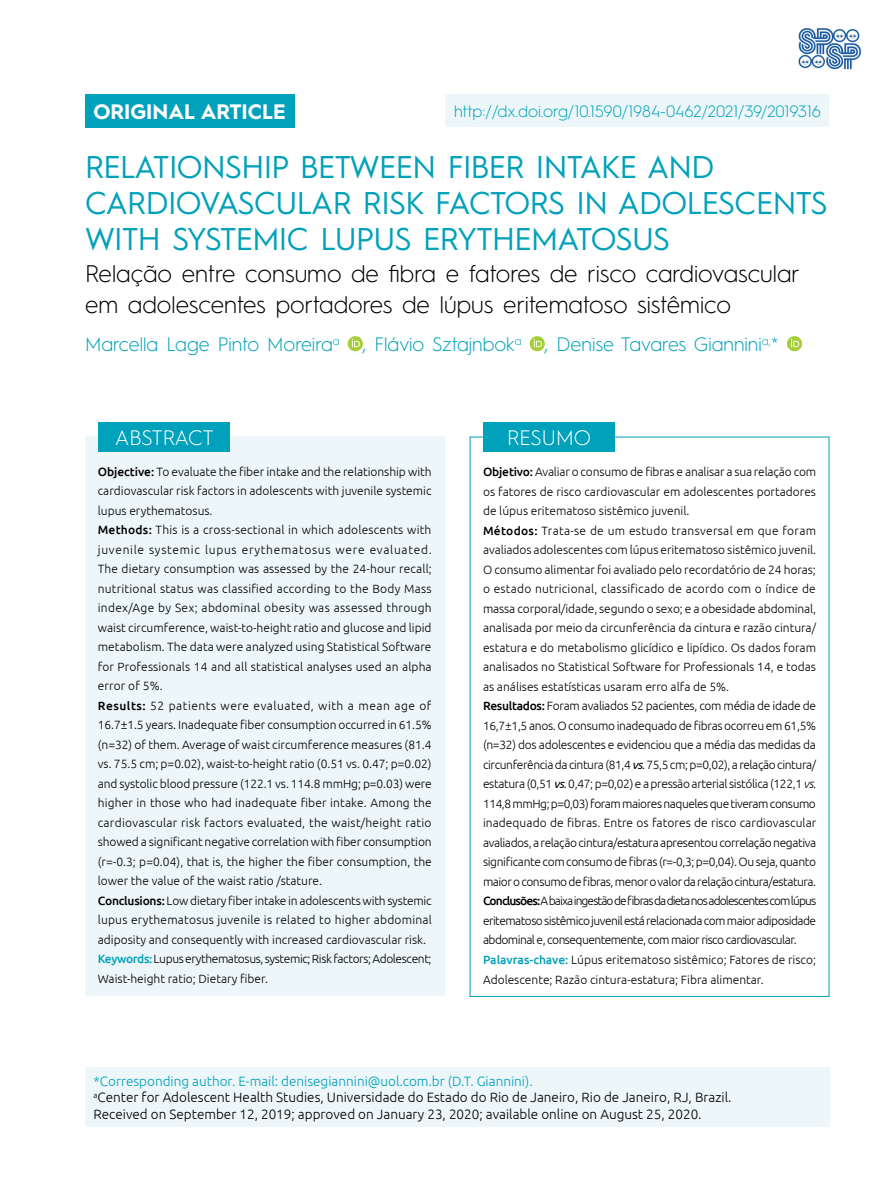
<style>
.page{position:relative;width:893px;height:1191px;background:#fff}
.page>*{position:absolute;margin:0;border:0;box-sizing:border-box;transform-origin:0 0}
.t1{font:31.5px/36px "Hurme Geometric Sans 1";letter-spacing:-.02em;color:#00a1ba}
.t2{font:300 24px/31.5px "Hurme Geometric Sans 1";color:#000}
.t3{font:700 21px "Hurme Geometric Sans 1";color:#fff}
.t4{font:300 21px "Hurme Geometric Sans 1";letter-spacing:-.005em;color:#fff}
.t5{font:300 19.5px "Hurme Geometric Sans 1";color:#00a1ba}
.t6{font:300 16.5px "Hurme Geometric Sans 1";color:#00a1ba}
.t7{font:300 13.5px/16.2px "Ubuntu";color:#000}
.t8{font:300 12px/19.5px "Ubuntu";color:#000}
.s1{font-weight:500}
.s2{font-weight:500;color:#00a1ba}
.s3{font-weight:400;font-style:italic}
.s4{font-style:italic}
.s5{color:#00a1ba}
</style>
<div class="page">
<div style="left:85px;top:436px;width:359px;height:559px;background:#edf6f9"></div>
<div style="left:98px;top:422px;width:132px;height:29px;background:#00a1ba"></div>
<div style="left:483px;top:422px;width:132px;height:29px;background:#00a1ba"></div>
<div style="left:85px;top:1067px;width:744px;height:60px;background:#edf6f9"></div>
<svg style="left:348px;top:336px;width:15px;height:15px"></svg>
<svg style="left:352px;top:339px;width:8px;height:8px"></svg>
<svg style="left:530px;top:336px;width:15px;height:15px"></svg>
<svg style="left:534px;top:339px;width:8px;height:8px"></svg>
<div style="left:787px;top:336px;width:15px;height:15px;background:#a6ce39;border-radius:50%"></div>
<svg style="left:791px;top:339px;width:8px;height:8px"></svg>
<div style="left:85px;top:94px;width:209px;height:33px;background:#00a1ba"></div>
<div style="left:446px;top:94px;width:383px;height:32px;background:#edf6f9"></div>
<img style="left:798px;top:27px;width:64px;height:43px">
<h3 class="t3" style="left:93px;top:97px;width:194px">ORIGINAL ARTICLE</h3>
<h3 class="t6" style="left:454px;top:100px;width:368px">http://dx.doi.org/10.1590/1984-0462/2021/39/2019316</h3>
<h1 class="t1" style="left:85px;top:147px;width:744px">RELATIONSHIP BETWEEN FIBER INTAKE AND<br>CARDIOVASCULAR RISK FACTORS IN ADOLESCENTS<br>WITH SYSTEMIC LUPUS ERYTHEMATOSUS</h1>
<h2 class="t2" style="left:85px;top:256px;width:716px">Relação entre consumo de fibra e fatores de risco cardiovascular em adolescentes portadores de lúpus eritematoso sistêmico</h2>
<h3 class="t5" style="left:85px;top:331px;width:695px">Marcella Lage Pinto Moreira<sup>a</sup> , Flávio Sztajnbok<sup>a</sup> , Denise Tavares Giannini<sup>a,</sup>*</h3>
<h3 class="t4" style="left:115px;top:423px;width:100px">ABSTRACT</h3>
<h3 class="t4" style="left:507px;top:423px;width:85px">RESUMO</h3>
<p class="t8" style="left:98px;top:461px;width:336px"><span class="s1">Objective:</span> To evaluate the fiber intake and the relationship with cardiovascular risk factors in adolescents with juvenile systemic lupus erythematosus.<br><span class="s1">Methods:</span> This is a cross-sectional in which adolescents with juvenile systemic lupus erythematosus were evaluated.<br>The dietary consumption was assessed by the 24-hour recall; nutritional status was classified according to the Body Mass index/Age by Sex; abdominal obesity was assessed through waist circumference, waist-to-height ratio and glucose and lipid metabolism. The data were analyzed using Statistical Software for Professionals 14 and all statistical analyses used an alpha error of 5%.<br><span class="s1">Results:</span> 52 patients were evaluated, with a mean age of 16.7±1.5 years. Inadequate fiber consumption occurred in 61.5% (n=32) of them. Average of waist circumference measures (81.4 vs. 75.5 cm; p=0.02), waist-to-height ratio (0.51 vs. 0.47; p=0.02) and systolic blood pressure (122.1 vs. 114.8 mmHg; p=0.03) were higher in those who had inadequate fiber intake. Among the cardiovascular risk factors evaluated, the waist/height ratio showed a significant negative correlation with fiber consumption (r=-0.3; p=0.04), that is, the higher the fiber consumption, the lower the value of the waist ratio /stature.<br><span class="s1">Conclusions:</span> Low dietary fiber intake in adolescents with systemic lupus erythematosus juvenile is related to higher abdominal adiposity and consequently with increased cardiovascular risk.<br><span class="s2">Keywords:</span> Lupus erythematosus, systemic; Risk factors; Adolescent; Waist-height ratio; Dietary fiber.</p>
<p class="t8" style="left:483px;top:462px;width:335px"><span class="s1">Objetivo:</span> Avaliar o consumo de fibras e analisar a sua relação com os fatores de risco cardiovascular em adolescentes portadores de lúpus eritematoso sistêmico juvenil.<br><span class="s1">Métodos:</span> Trata-se de um estudo transversal em que foram avaliados adolescentes com lúpus eritematoso sistêmico juvenil.<br>O consumo alimentar foi avaliado pelo recordatório de 24 horas; o estado nutricional, classificado de acordo com o índice de massa corporal/idade, segundo o sexo; e a obesidade abdominal, analisada por meio da circunferência da cintura e razão cintura/ estatura e do metabolismo glicídico e lipídico. Os dados foram analisados no Statistical Software for Professionals 14, e todas as análises estatísticas usaram erro alfa de 5%.<br><span class="s1">Resultados:</span> Foram avaliados 52 pacientes, com média de idade de 16,7±1,5 anos. O consumo inadequado de fibras ocorreu em 61,5% (n=32) dos adolescentes e evidenciou que a média das medidas da circunferência da cintura (81,4 <span class="s3">vs</span>. 75,5 cm; p=0,02), a relação cintura/ estatura (0,51 <span class="s3">vs</span>. 0,47; p=0,02) e a pressão arterial sistólica (122,1 <span class="s4">vs.<br></span>114,8 mmHg; p=0,03) foram maiores naqueles que tiveram consumo inadequado de fibras. Entre os fatores de risco cardiovascular avaliados, a relação cintura/estatura apresentou correlação negativa significante com consumo de fibras (r=-0,3; p=0,04). Ou seja, quanto maior o consumo de fibras, menor o valor da relação cintura/estatura.<br><span class="s1">Conclusões:</span> A baixa ingestão de fibras da dieta nos adolescentes com lúpus eritematoso sistêmico juvenil está relacionada com maior adiposidade abdominal e, consequentemente, com maior risco cardiovascular.<br><span class="s2">Palavras-chave:</span> Lúpus eritematoso sistêmico; Fatores de risco; Adolescente; Razão cintura-estatura; Fibra alimentar.</p>
<p class="t7" style="left:94px;top:1073px;width:639px"><span class="s5">*Corresponding author. E-mail: denisegiannini@uol.com.br (D.T. Giannini).<br></span><sup>a</sup>Center for Adolescent Health Studies, Universidade do Estado do Rio de Janeiro, Rio de Janeiro, RJ, Brazil.<br>Received on September 12, 2019; approved on January 23, 2020; available online on August 25, 2020.</p>
</div>
